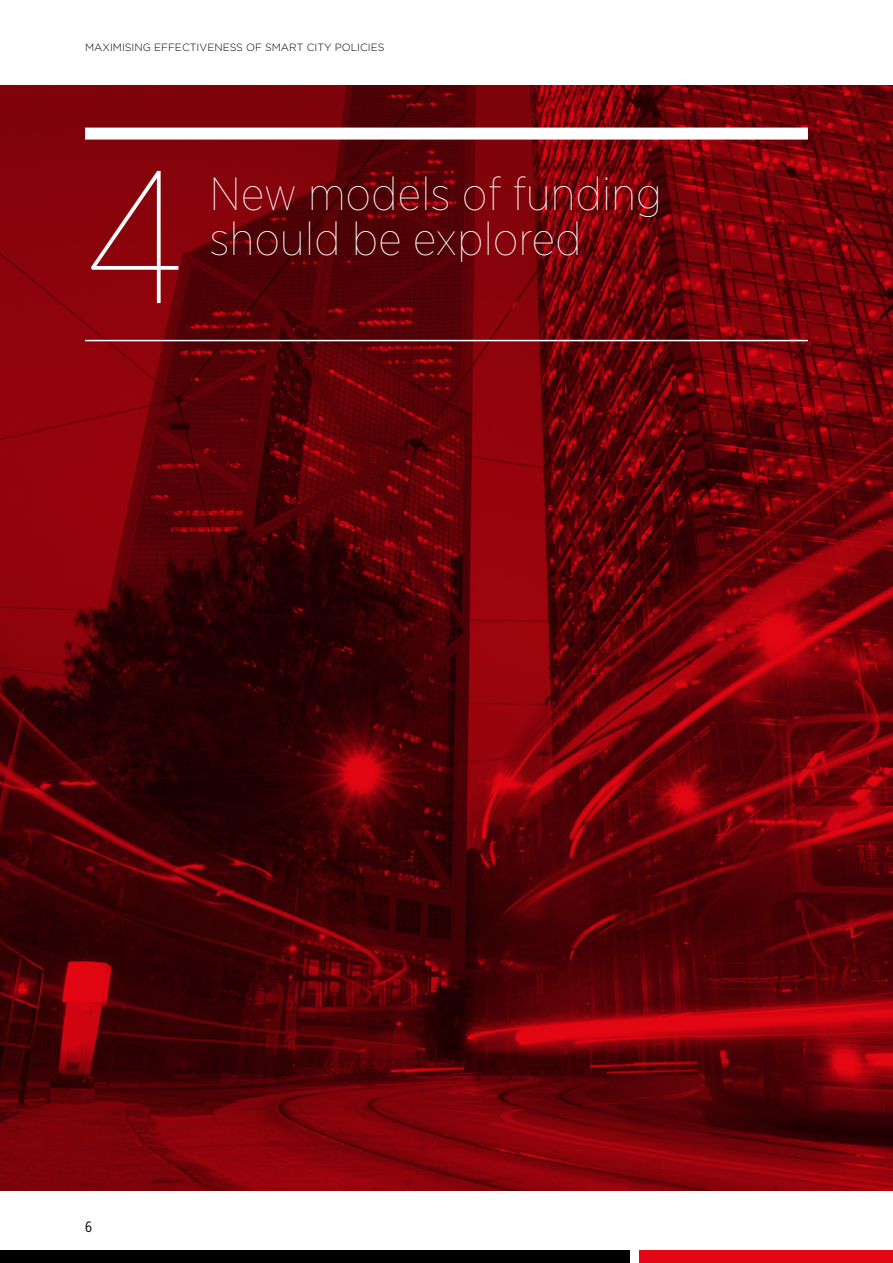
<style>
.page{position:relative;width:893px;height:1263px;background:#fff}
.page>*{position:absolute;margin:0;border:0;box-sizing:border-box;transform-origin:0 0}
.t1{font:100 187.5px "Gotham Narrow";color:#fff}
.t2{font:100 46.5px "Gotham Narrow";letter-spacing:.01em;color:#fff}
.t3{font:15px "Gotham X Narrow";color:#000}
.t4{font:300 10.5px "Gotham";color:#000}
</style>
<div class="page">
<img style="left:0;top:85px;width:893px;height:1106px">
<div style="left:85px;top:128px;width:723px;height:12px;background:#fff"></div>
<hr style="left:85px;top:340px;width:723px;height:1px;background:#fff">
<div style="left:0;top:1250px;width:629px;height:13px;background:#000"></div>
<div style="left:639px;top:1250px;width:254px;height:13px;background:#e30613"></div>
<p class="t4" style="left:85px;top:41px;width:301px">MAXIMISING EFFECTIVENESS OF SMART CITY POLICIES</p>
<p class="t1" style="left:85px;top:125px;width:100px">4</p>
<p class="t2" style="left:210px;top:165px;width:454px">New models of funding</p>
<p class="t2" style="left:210px;top:210px;width:373px">should be explored</p>
<p class="t3" style="left:85px;top:1218px;width:8px">6</p>
</div>
